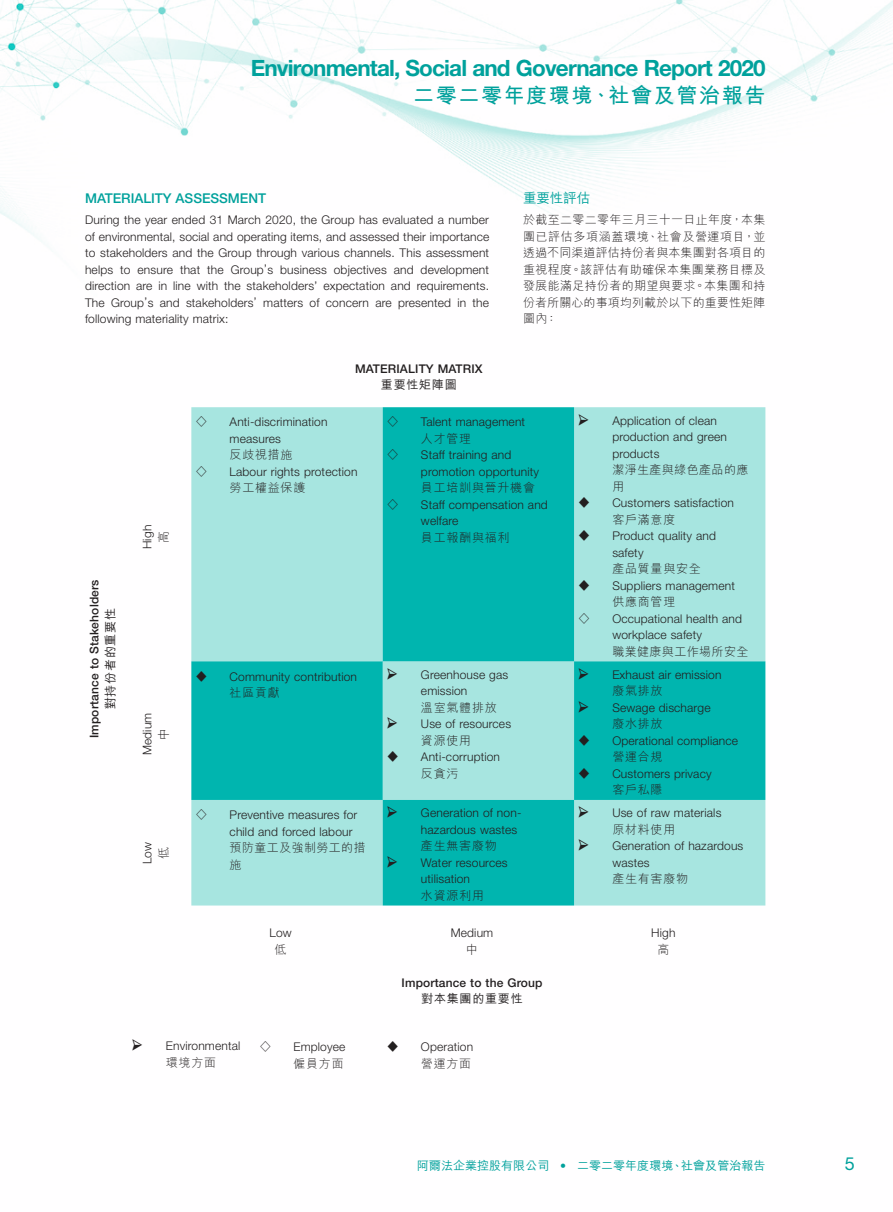
<style>
.page{position:relative;width:893px;height:1212px;background:#fff}
.page>*{position:absolute;margin:0;border:0;box-sizing:border-box;transform-origin:0 0}
.t1{font:700 22.5px "Helvetica Neue LT Std";letter-spacing:-.035em;color:#00a19c}
.t2{font:700 21px "M Hei HK";letter-spacing:.08em;color:#00a19c}
.t3{font:18px "Helvetica Neue LT Std";color:#00a19c}
.Heading_1{font:500 13.5px "Helvetica Neue LT Std";color:#00a19c}
.C_Heading_1{font:500 13.5px "M Hei HK";letter-spacing:-.005em;color:#00a19c}
.Body_Text{font:300 12px/16.5px "Helvetica Neue LT Std";letter-spacing:.015em;color:#231f20}
.Body_Text-2{font:300 12px "M Hei HK";letter-spacing:.065em;color:#231f20}
.C_Body_Text{font:300 12px/16.5px "M Hei HK";letter-spacing:.03em;color:#231f20;text-align:justify}
.Body_Text-3{font:500 12px/16.5px "Helvetica Neue LT Std";letter-spacing:.015em;color:#231f20;text-align:center}
.Body_Text-4{font:300 12px/16.5px "M Hei HK";letter-spacing:.035em;color:#231f20}
.t4{font:500 12px "M Hei HK";letter-spacing:.005em;color:#00a19c}
.Body_Text-5{font:500 12px "M Hei HK";letter-spacing:.065em;color:#231f20}
.s1{font-family:"M Hei HK"}
.s2{font-family:"Minion Pro";font-weight:400;font-size:19.5px}
.s3{font-family:"Helvetica Neue LT Std";font-weight:400}
</style>
<div class="page">
<img style="left:0;top:0;width:893px;height:906px">
<svg style="left:191px;top:407px;width:574px;height:498px;background:#60d0cb"></svg>
<h1 class="t1" style="left:251px;top:54px;width:516px">Environmental, Social and Governance Report 2020</h1>
<h2 class="t2" style="left:413px;top:80px;width:354px">二零二零年度環境、社會及管治報告</h2>
<p class="Heading_1" style="left:85px;top:191px;width:183px">MATERIALITY ASSESSMENT</p>
<p class="Body_Text" style="left:85px;top:211px;width:406px;text-align:justify">During the year ended 31 March 2020, the Group has evaluated a number of environmental, social and operating items, and assessed their importance to stakeholders and the Group through various channels. This assessment helps to ensure that the Group’s business objectives and development direction are in line with the stakeholders’ expectation and requirements.<br>The Group’s and stakeholders’ matters of concern are presented in the following materiality matrix:</p>
<p class="Body_Text-3" style="left:355px;top:360px;width:129px">MATERIALITY MATRIX</p>
<p class="Body_Text-5" style="left:381px;top:376px;width:77px">重要性矩陣圖</p>
<p class="C_Heading_1" style="left:523px;top:189px;width:69px">重要性評估</p>
<p class="C_Body_Text" style="left:523px;top:211px;width:244px">於截至二零二零年三月三十一日止年度，本集團已評估多項涵蓋環境、社會及營運項目，並透過不同渠道評估持份者與本集團對各項目的重視程度。該評估有助確保本集團業務目標及發展能滿足持份者的期望與要求。本集團和持份者所關心的事項均列載於以下的重要性矩陣圖內：</p>
<p class="Body_Text-3" style="left:86px;top:738px;width:160px;rotate:-90deg">Importance to Stakeholders<span class="s1">對持份者的重要性</span></p>
<p class="Body_Text" style="left:139px;top:549px;width:26px;text-align:center;rotate:-90deg">High<span class="s1">高</span></p>
<p class="Body_Text" style="left:139px;top:755px;width:44px;text-align:center;rotate:-90deg">Medium<span class="s1">中</span></p>
<p class="Body_Text" style="left:139px;top:864px;width:24px;text-align:center;rotate:-90deg">Low<span class="s1">低</span></p>
<p class="Body_Text-2" style="left:196px;top:416px;width:13px">◇</p>
<p class="Body_Text" style="left:230px;top:414px;width:99px">Anti-discrimination measures</p>
<p class="Body_Text-2" style="left:230px;top:449px;width:65px">反歧視措施</p>
<p class="Body_Text-2" style="left:196px;top:465px;width:13px">◇</p>
<p class="Body_Text" style="left:230px;top:463px;width:129px">Labour rights protection</p>
<p class="Body_Text-2" style="left:230px;top:482px;width:77px">勞工權益保護</p>
<p class="Body_Text" style="left:196px;top:668px;width:163px"><span class="s1">◆</span> Community contribution</p>
<p class="Body_Text-2" style="left:230px;top:686px;width:52px">社區貢獻</p>
<p class="Body_Text-2" style="left:196px;top:809px;width:13px">◇</p>
<p class="Body_Text" style="left:230px;top:806px;width:129px">Preventive measures for child and forced labour</p>
<p class="Body_Text-4" style="left:230px;top:839px;width:138px">預防童工及強制勞工的措施</p>
<p class="Body_Text" style="left:269px;top:924px;width:24px">Low</p>
<p class="Body_Text-2" style="left:275px;top:943px;width:13px">低</p>
<p class="Body_Text" style="left:132px;top:1037px;width:110px"><span class="s2">➢</span> Environmental</p>
<p class="Body_Text-2" style="left:166px;top:1056px;width:52px">環境方面</p>
<p class="Body_Text-2" style="left:259px;top:1040px;width:13px">◇</p>
<p class="Body_Text" style="left:293px;top:1038px;width:53px">Employee</p>
<p class="Body_Text-2" style="left:293px;top:1057px;width:52px">僱員方面</p>
<p class="Body_Text-2" style="left:387px;top:416px;width:13px">◇</p>
<p class="Body_Text" style="left:421px;top:414px;width:106px">Talent management</p>
<p class="Body_Text-2" style="left:421px;top:432px;width:52px">人才管理</p>
<p class="Body_Text-2" style="left:387px;top:449px;width:13px">◇</p>
<p class="Body_Text" style="left:421px;top:447px;width:120px">Staff training and promotion opportunity</p>
<p class="Body_Text-2" style="left:421px;top:482px;width:116px">員工培訓與晉升機會</p>
<p class="Body_Text-2" style="left:387px;top:498px;width:13px">◇</p>
<p class="Body_Text" style="left:421px;top:496px;width:128px">Staff compensation and welfare</p>
<p class="Body_Text-2" style="left:421px;top:531px;width:90px">員工報酬與福利</p>
<p class="Body_Text" style="left:387px;top:666px;width:123px;text-align:center"><span class="s2">➢</span> Greenhouse gas emission</p>
<p class="Body_Text-2" style="left:421px;top:701px;width:77px">溫室氣體排放</p>
<p class="Body_Text" style="left:387px;top:715px;width:126px"><span class="s2">➢</span> Use of resources</p>
<p class="Body_Text-2" style="left:421px;top:734px;width:52px">資源使用</p>
<p class="Body_Text" style="left:387px;top:748px;width:115px"><span class="s1">◆</span> Anti-corruption</p>
<p class="Body_Text-2" style="left:421px;top:767px;width:39px">反貪污</p>
<p class="Body_Text" style="left:421px;top:804px;width:102px;text-indent:-34px"><span class="s2">➢</span> Generation of non&shy;hazardous wastes</p>
<p class="Body_Text-2" style="left:421px;top:840px;width:77px">產生無害廢物</p>
<p class="Body_Text" style="left:387px;top:854px;width:122px;text-align:center"><span class="s2">➢</span> Water resources utilisation</p>
<p class="Body_Text-2" style="left:421px;top:889px;width:65px">水資源利用</p>
<p class="Body_Text" style="left:451px;top:924px;width:44px">Medium</p>
<p class="Body_Text-2" style="left:466px;top:943px;width:13px">中</p>
<p class="Body_Text-3" style="left:402px;top:974px;width:142px">Importance to the Group</p>
<p class="Body_Text-5" style="left:421px;top:990px;width:103px">對本集團的重要性</p>
<p class="Body_Text" style="left:387px;top:1038px;width:88px"><span class="s1">◆</span> Operation</p>
<p class="Body_Text-2" style="left:421px;top:1057px;width:52px">營運方面</p>
<p class="Body_Text" style="left:612px;top:412px;width:116px;text-indent:-34px"><span class="s2">➢</span> Application of clean production and green products</p>
<p class="Body_Text-4" style="left:612px;top:461px;width:138px">潔淨生產與綠色產品的應用</p>
<p class="Body_Text" style="left:578px;top:494px;width:157px"><span class="s1">◆</span> Customers satisfaction</p>
<p class="Body_Text-2" style="left:612px;top:513px;width:65px">客戶滿意度</p>
<p class="Body_Text" style="left:612px;top:527px;width:105px;text-indent:-34px"><span class="s1">◆</span> Product quality and safety</p>
<p class="Body_Text-2" style="left:612px;top:562px;width:90px">產品質量與安全</p>
<p class="Body_Text" style="left:578px;top:577px;width:158px"><span class="s1">◆</span> Suppliers management</p>
<p class="Body_Text-2" style="left:612px;top:595px;width:65px">供應商管理</p>
<p class="Body_Text-2" style="left:578px;top:612px;width:13px">◇</p>
<p class="Body_Text" style="left:612px;top:610px;width:131px">Occupational health and workplace safety</p>
<p class="Body_Text-4" style="left:612px;top:643px;width:138px">職業健康與工作場所安全</p>
<p class="Body_Text" style="left:578px;top:666px;width:145px"><span class="s2">➢</span> Exhaust air emission</p>
<p class="Body_Text-2" style="left:612px;top:685px;width:52px">廢氣排放</p>
<p class="Body_Text" style="left:578px;top:699px;width:134px"><span class="s2">➢</span> Sewage discharge</p>
<p class="Body_Text-2" style="left:612px;top:718px;width:52px">廢水排放</p>
<p class="Body_Text" style="left:578px;top:732px;width:161px"><span class="s1">◆</span> Operational compliance</p>
<p class="Body_Text-2" style="left:612px;top:751px;width:52px">營運合規</p>
<p class="Body_Text" style="left:578px;top:765px;width:135px"><span class="s1">◆</span> Customers privacy</p>
<p class="Body_Text-2" style="left:612px;top:784px;width:52px">客戶私隱</p>
<p class="Body_Text" style="left:578px;top:804px;width:145px"><span class="s2">➢</span> Use of raw materials</p>
<p class="Body_Text-2" style="left:612px;top:823px;width:65px">原材料使用</p>
<p class="Body_Text" style="left:612px;top:837px;width:133px;text-indent:-34px"><span class="s2">➢</span> Generation of hazardous wastes</p>
<p class="Body_Text-2" style="left:612px;top:873px;width:77px">產生有害廢物</p>
<p class="Body_Text" style="left:651px;top:924px;width:26px">High</p>
<p class="Body_Text-2" style="left:657px;top:943px;width:13px">高</p>
<p class="t4" style="left:417px;top:1157px;width:350px">阿爾法企業控股有限公司 <span class="s3">•</span> 二零二零年度環境、社會及管治報告</p>
<h3 class="t3" style="left:845px;top:1153px;width:12px">5</h3>
</div>
